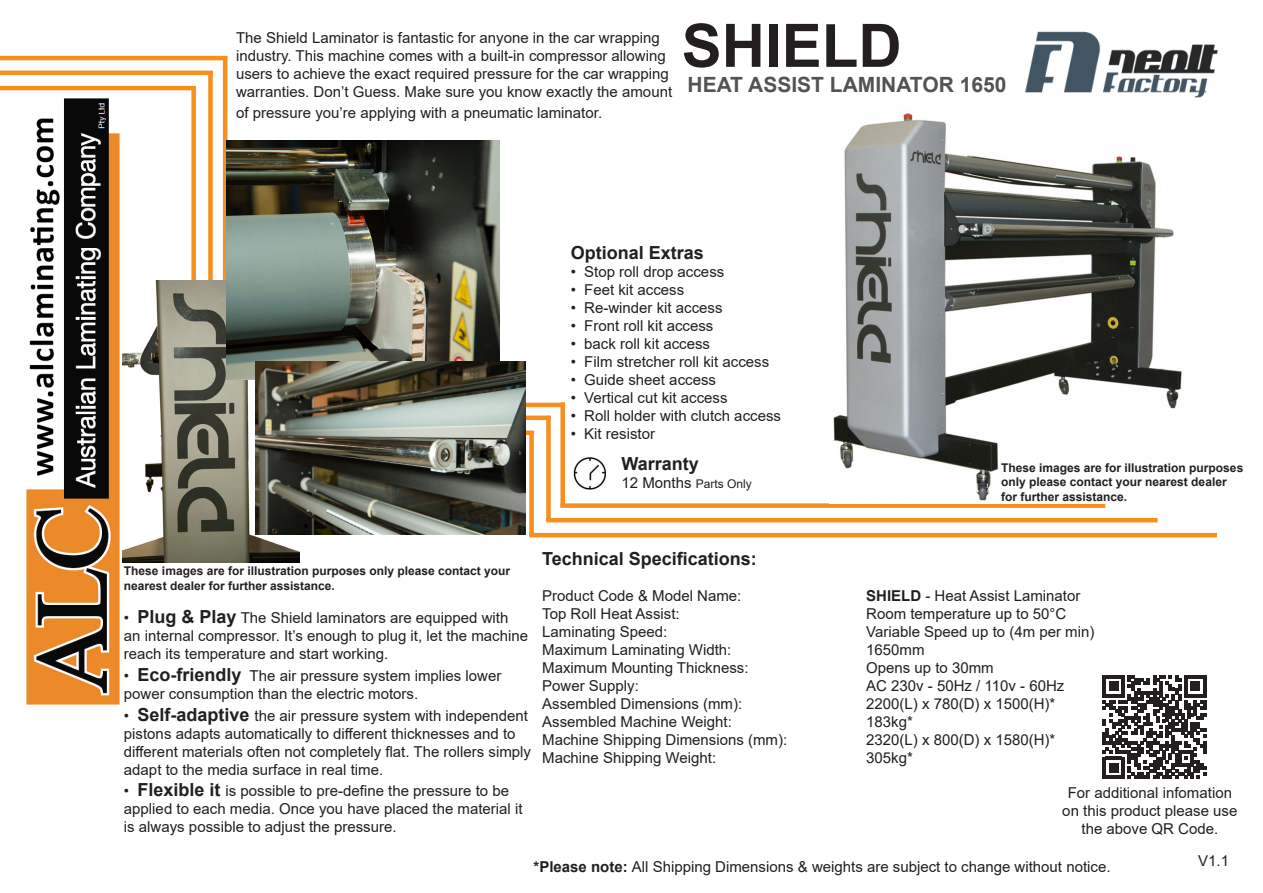
<style>
.page{position:relative;width:1263px;height:893px;background:#fff}
.page>*{position:absolute;margin:0;border:0;box-sizing:border-box;transform-origin:0 0}
.t1{font:700 60px "Arial";color:#231f20}
.t2{font:700 21px "Arial";color:#535353}
.t3{font:700 18px "Arial";color:#231f20}
.t4{font:15px/18px "Arial";color:#231f20}
.t5{font:700 12px/14.4px "Arial";color:#231f20}
.t6{font:12px "Arial";color:#231f20}
.s1{font-size:15px}
.s2{font-weight:700;font-size:18px}
.s3{font-weight:700}
</style>
<div class="page">
<hr style="left:0;top:71px;width:213px;height:4px;background:#f78f1e">
<hr style="left:0;top:56px;width:227px;height:4px;background:#f78f1e">
<hr style="left:0;top:86px;width:196px;height:4px;background:#f78f1e">
<div style="left:191px;top:87px;width:5px;height:351px;background:#f78f1e"></div>
<div style="left:208px;top:71px;width:5px;height:379px;background:#f78f1e"></div>
<svg style="left:223px;top:60px;width:4px;height:221px"></svg>
<hr style="left:261px;top:431px;width:273px;height:4px;background:#f78f1e">
<hr style="left:277px;top:416px;width:273px;height:4px;background:#f78f1e">
<hr style="left:293px;top:403px;width:272px;height:4px;background:#f78f1e">
<div style="left:529px;top:431px;width:5px;height:105px;background:#f78f1e"></div>
<div style="left:546px;top:416px;width:5px;height:105px;background:#f78f1e"></div>
<div style="left:560px;top:402px;width:5px;height:104px;background:#f78f1e"></div>
<hr style="left:529px;top:533px;width:688px;height:4px;background:#f78f1e">
<hr style="left:546px;top:518px;width:611px;height:4px;background:#f78f1e">
<div style="left:560px;top:503px;width:545px;height:5px;background:#f78f1e"></div>
<img style="left:833px;top:113px;width:349px;height:388px">
<img style="left:1025px;top:31px;width:193px;height:67px">
<img style="left:122px;top:281px;width:177px;height:281px">
<img style="left:227px;top:140px;width:273px;height:240px">
<img style="left:256px;top:362px;width:270px;height:172px">
<img style="left:26px;top:98px;width:94px;height:607px">
<svg style="left:1103px;top:675px;width:103px;height:104px"></svg>
<img style="left:573px;top:457px;width:34px;height:33px">
<p class="t4" style="left:236px;top:28px;width:438px">The Shield Laminator is fantastic for anyone in the car wrapping industry. This machine comes with a built-in compressor allowing users to achieve the exact required pressure for the car wrapping warranties. Don’t Guess. Make sure you know exactly the amount</p>
<p class="t4" style="left:236px;top:104px;width:368px">of pressure you’re applying with a pneumatic laminator.</p>
<p class="t1" style="left:682px;top:3px;width:222px">SHIELD</p>
<p class="t2" style="left:687px;top:70px;width:320px">HEAT ASSIST LAMINATOR 1650</p>
<p class="t3" style="left:571px;top:240px;width:135px">Optional Extras</p>
<p class="t4" style="left:571px;top:262px;width:155px">• Stop roll drop access</p>
<p class="t4" style="left:571px;top:280px;width:115px">• Feet kit access</p>
<p class="t4" style="left:571px;top:298px;width:153px">• Re-winder kit access</p>
<p class="t4" style="left:571px;top:316px;width:144px">• Front roll kit access</p>
<p class="t4" style="left:571px;top:334px;width:141px">• back roll kit access</p>
<p class="t4" style="left:571px;top:352px;width:200px">• Film stretcher roll kit access</p>
<p class="t4" style="left:571px;top:370px;width:147px">• Guide sheet access</p>
<p class="t4" style="left:571px;top:388px;width:158px">• Vertical cut kit access</p>
<p class="t4" style="left:571px;top:406px;width:212px">• Roll holder with clutch access</p>
<p class="t4" style="left:571px;top:424px;width:86px">• Kit resistor</p>
<p class="t3" style="left:621px;top:451px;width:79px">Warranty</p>
<p class="t6" style="left:621px;top:475px;width:132px"><span class="s1">12 Months</span> Parts Only</p>
<p class="t5" style="left:1001px;top:460px;width:244px">These images are for illustration purposes only please contact your nearest dealer for further assistance.</p>
<p class="t5" style="left:124px;top:564px;width:388px">These images are for illustration purposes only please contact your nearest dealer for further assistance.</p>
<p class="t4" style="left:124px;top:609px;width:406px">• <span class="s2">Plug &amp; Play</span> The Shield laminators are equipped with an internal compressor. It’s enough to plug it, let the machine reach its temperature and start working.</p>
<p class="t4" style="left:124px;top:667px;width:379px">• <span class="s2">Eco-friendly</span> The air pressure system implies lower power consumption than the electric motors.</p>
<p class="t4" style="left:124px;top:706px;width:409px">• <span class="s2">Self-adaptive</span> the air pressure system with independent pistons adapts automatically to different thicknesses and to different materials often not completely flat. The rollers simply adapt to the media surface in real time.</p>
<p class="t4" style="left:124px;top:782px;width:400px">• <span class="s2">Flexible it</span> is possible to pre-define the pressure to be applied to each media. Once you have placed the material it is always possible to adjust the pressure.</p>
<p class="t3" style="left:542px;top:546px;width:216px">Technical Specifications:</p>
<p class="t4" style="left:542px;top:587px;width:201px">Product Code &amp; Model Name:</p>
<p class="t4" style="left:866px;top:587px;width:216px"><span class="s3">SHIELD</span> - Heat Assist Laminator</p>
<p class="t4" style="left:542px;top:605px;width:139px">Top Roll Heat Assist:</p>
<p class="t4" style="left:866px;top:605px;width:202px">Room temperature up to 50°C</p>
<p class="t4" style="left:542px;top:623px;width:127px">Laminating Speed:</p>
<p class="t4" style="left:866px;top:623px;width:230px">Variable Speed up to (4m per min)</p>
<p class="t4" style="left:542px;top:641px;width:191px">Maximum Laminating Width:</p>
<p class="t4" style="left:866px;top:641px;width:60px">1650mm</p>
<p class="t4" style="left:542px;top:659px;width:208px">Maximum Mounting Thickness:</p>
<p class="t4" style="left:866px;top:659px;width:129px">Opens up to 30mm</p>
<p class="t4" style="left:542px;top:677px;width:98px">Power Supply:</p>
<p class="t4" style="left:866px;top:677px;width:200px">AC 230v - 50Hz / 110v - 60Hz</p>
<p class="t4" style="left:542px;top:695px;width:202px">Assembled Dimensions (mm):</p>
<p class="t4" style="left:866px;top:695px;width:191px">2200(L) x 780(D) x 1500(H)*</p>
<p class="t4" style="left:542px;top:713px;width:191px">Assembled Machine Weight:</p>
<p class="t4" style="left:866px;top:713px;width:48px">183kg*</p>
<p class="t4" style="left:542px;top:731px;width:247px">Machine Shipping Dimensions (mm):</p>
<p class="t4" style="left:866px;top:731px;width:191px">2320(L) x 800(D) x 1580(H)*</p>
<p class="t4" style="left:542px;top:749px;width:175px">Machine Shipping Weight:</p>
<p class="t4" style="left:866px;top:749px;width:48px">305kg*</p>
<p class="t4" style="left:1062px;top:783px;width:177px;text-align:center">For additional infomation on this product please use the above QR Code.</p>
<p class="t4" style="left:533px;top:857px;width:578px"><span class="s3">*Please note:</span> All Shipping Dimensions &amp; weights are subject to change without notice.</p>
<p class="t4" style="left:1198px;top:852px;width:32px">V1.1</p>
</div>
